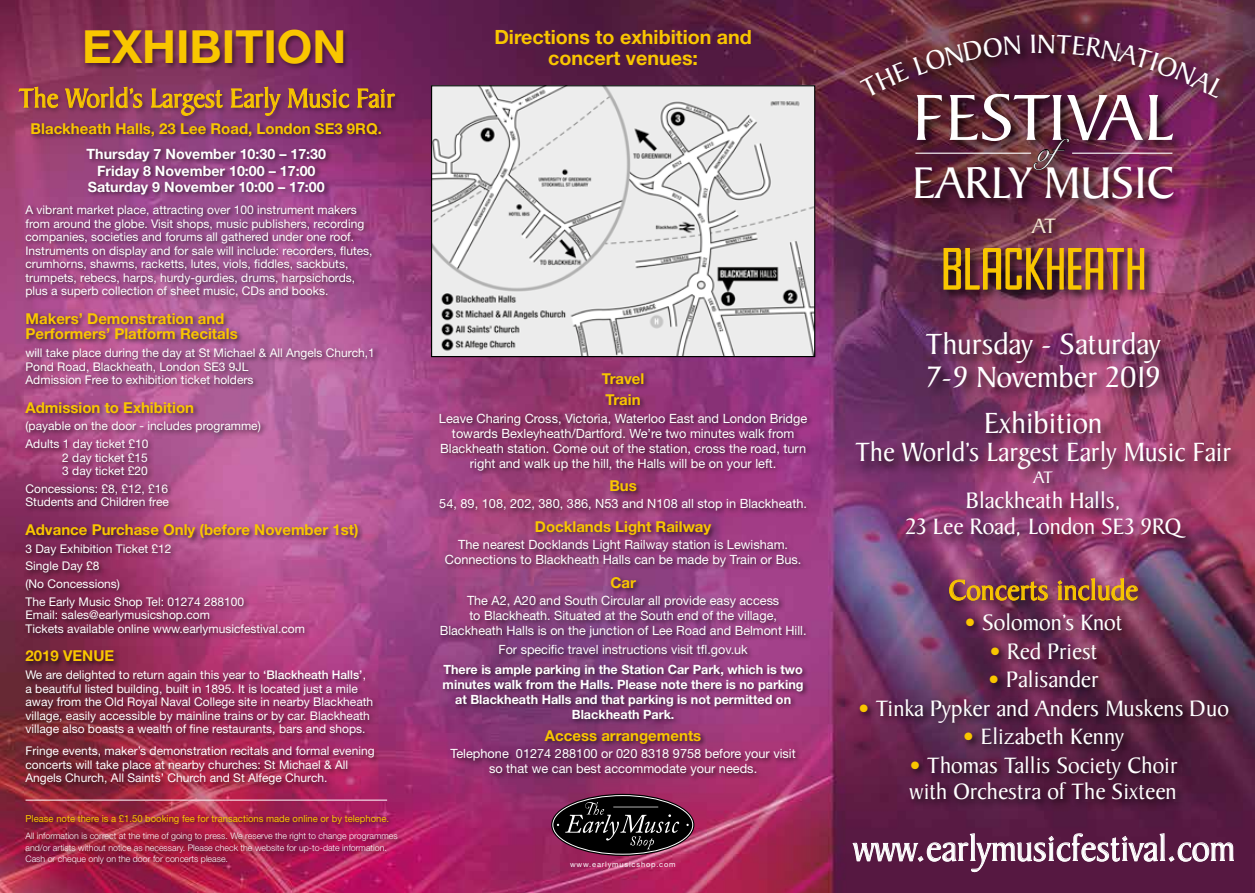
<style>
.page{position:relative;width:1255px;height:893px;background:#fff}
.page>*{position:absolute;margin:0;border:0;box-sizing:border-box;transform-origin:0 0}
.t1{font:70.35px "Baker Signet";letter-spacing:.01em;color:#fff}
.t2{font:48px "Baker Signet";color:#fff}
.t3{font:700 45.75px "Helvetica Neue";color:#f9c600}
.t4{font:38.25px "Baker Signet";color:#fff}
.t5{font:31.65px "Snell Roundhand";color:#fff}
.t6{font:31.5px/33px "Baker Signet";color:#fff}
.t7{font:30px "Baker Signet";color:#f9c600}
.t8{font:28.5px "Baker Signet";color:#f9c600}
.t9{font:28.5px "Baker Signet";color:#fff}
.t10{font:24px/26.2px "Baker Signet";color:#fff}
.t11{font:22.5px "Baker Signet";color:#f4ead3}
.t12{font:700 19.65px/21px "Helvetica Neue";color:#f9c600;text-align:center}
.t13{font:18px "Baker Signet";color:#fff}
.t14{font:700 15px/21.6px "Helvetica Neue";color:#f9c600}
.t15{font:700 14.25px/16.5px "Helvetica Neue";color:#fff;text-align:center}
.t16{font:12.75px/15px "Helvetica Neue";color:#fff;text-align:center}
.t17{font:700 12.75px/15px "Helvetica Neue";color:#fff;text-align:center}
.t18{font:12px/13.5px "Helvetica Neue";color:#fff}
.t19{font:9.75px "Helvetica Neue";color:#f9c600}
.t20{font:300 9px/11.2px "Helvetica Neue";color:#fff}
.t21{font:7.5px "Helvetica Neue";letter-spacing:.11em;color:#fff}
.s1{font-weight:500}
.s2{color:#f9c600}
</style>
<div class="page">
<img style="left:0;top:0;width:1254px;height:893px">
<img style="left:433px;top:87px;width:380px;height:268px">
<div style="left:431px;top:85px;width:384px;height:272px;border:1px solid #000"></div>
<div style="left:83px;top:28px;width:266px;height:42px;background:#000;opacity:.45"></div>
<div style="left:437px;top:370px;width:376px;height:412px;background:#000;opacity:.6"></div>
<div style="left:23px;top:121px;width:364px;height:670px;background:#000;opacity:.6"></div>
<hr style="left:26px;top:800px;width:361px;height:1px;background:#fff">
<div style="left:941px;top:246px;width:214px;height:55px;background:#000;opacity:.88"></div>
<img style="left:939px;top:238px;width:212px;height:62px">
<div style="left:24px;top:813px;width:371px;height:18px;background:#000;opacity:.55"></div>
<div style="left:856px;top:575px;width:382px;height:235px;background:#000;opacity:.75"></div>
<svg style="left:949px;top:579px;width:98px;height:30px;background:#814744"></svg>
<svg style="left:1057px;top:578px;width:80px;height:22px;background:#985b44"></svg>
<div style="left:17px;top:85px;width:384px;height:37px;background:#000;opacity:.45"></div>
<svg style="left:19px;top:87px;width:39px;height:21px"></svg>
<svg style="left:65px;top:87px;width:77px;height:23px;background:#9c5941"></svg>
<svg style="left:151px;top:89px;width:71px;height:27px;background:#9b5a4d"></svg>
<svg style="left:231px;top:87px;width:50px;height:29px"></svg>
<svg style="left:288px;top:89px;width:61px;height:19px"></svg>
<svg style="left:357px;top:89px;width:38px;height:19px"></svg>
<svg style="left:852px;top:833px;width:382px;height:39px;background:#6f3a5d"></svg>
<div style="left:854px;top:330px;width:390px;height:221px;background:#000;opacity:.75"></div>
<div style="left:1028px;top:215px;width:38px;height:28px;background:#000;opacity:.75"></div>
<div style="left:24px;top:831px;width:380px;height:39px;background:#000;opacity:.55"></div>
<svg style="left:552px;top:795px;width:141px;height:60px;background:#3b2630"></svg>
<div style="left:856px;top:31px;width:375px;height:180px;background:#000;opacity:.85"></div>
<svg style="left:1033px;top:138px;width:36px;height:32px"></svg>
<hr style="left:915px;top:153px;width:116px;height:1px;background:#fff">
<hr style="left:1072px;top:153px;width:100px;height:1px;background:#fff">
<svg style="left:859px;top:35px;width:162px;height:63px;background:#5a2535"></svg>
<svg style="left:1031px;top:35px;width:194px;height:63px;background:#642744"></svg>
<h3 class="t3" style="left:82px;top:19px;width:266px">EXHIBITION</h3>
<h3 class="t12" style="left:494px;top:27px;width:259px">Directions to exhibition and concert venues:</h3>
<h3 class="t8" style="left:19px;top:83px;width:377px">The World’s Largest Early Music Fair</h3>
<p class="t14" style="left:31px;top:118px;width:353px">Blackheath Halls, 23 Lee Road, London SE3 9RQ.</p>
<p class="t15" style="left:87px;top:145px;width:241px">Thursday 7 November 10:30 – 17:30<br>Friday 8 November 10:00 – 17:00<br>Saturday 9 November 10:00 – 17:00</p>
<p class="t18" style="left:26px;top:203px;width:348px">A vibrant market place, attracting over 100 instrument makers from around the globe. Visit shops, music publishers, recording companies, societies and forums all gathered under one roof.<br>Instruments on display and for sale will include: recorders, flutes, crumhorns, shawms, racketts, lutes, viols, fiddles, sackbuts, trumpets, rebecs, harps, hurdy-gurdies, drums, harpsichords, plus a superb collection of sheet music, CDs and books.</p>
<p class="t14" style="left:26px;top:310px;width:214px;line-height:15.8px">Makers’ Demonstration and<br>Performers’ Platform Recitals</p>
<p class="t18" style="left:26px;top:346px;width:351px">will take place during the day at St Michael &amp; All Angels Church,1<br>Pond Road, Blackheath, London SE3 9JL<br>Admission Free to exhibition ticket holders</p>
<p class="t14" style="left:26px;top:396px;width:170px">Admission to Exhibition</p>
<p class="t18" style="left:26px;top:417px;width:237px;line-height:17.7px">(payable on the door - includes programme)<br>Adults 1 day ticket £10</p>
<p class="t18" style="left:62px;top:450px;width:87px">2 day ticket £15<br>3 day ticket £20</p>
<p class="t18" style="left:26px;top:482px;width:145px">Concessions: £8, £12, £16<br>Students and Children free</p>
<p class="t14" style="left:26px;top:518px;width:334px">Advance Purchase Only (before November 1st)</p>
<p class="t18" style="left:26px;top:539px;width:220px;line-height:17.7px">3 Day Exhibition Ticket £12<br>Single Day £8<br>(No Concessions)<br>The Early Music Shop Tel: 01274 288100</p>
<p class="t18" style="left:26px;top:608px;width:281px">Email: sales@earlymusicshop.com<br>Tickets available online www.earlymusicfestival.com</p>
<p class="t14" style="left:26px;top:645px;width:90px">2019 VENUE</p>
<p class="t18" style="left:26px;top:668px;width:349px">We are delighted to return again this year to <span class="s1">‘Blackheath Halls’</span>, a beautiful listed building, built in 1895. It is located just a mile away from the Old Royal Naval College site in nearby Blackheath village, easily accessible by mainline trains or by car. Blackheath village also boasts a wealth of fine restaurants, bars and shops.</p>
<p class="t18" style="left:26px;top:744px;width:350px">Fringe events, maker’s demonstration recitals and formal evening concerts will take place at nearby churches: St Michael &amp; All<br>Angels Church, All Saints’ Church and St Alfege Church.</p>
<p class="t19" style="left:26px;top:813px;width:365px">Please note there is a £1.50 booking fee for transactions made online or by telephone.</p>
<p class="t20" style="left:26px;top:830px;width:373px">All information is correct at the time of going to press. We reserve the right to change programmes and/or artists without notice as necessary. Please check the website for up-to-date information.<br>Cash or cheque only on the door for concerts please.</p>
<p class="t14" style="left:602px;top:367px;width:44px">Travel<br>Train</p>
<p class="t16" style="left:439px;top:410px;width:370px">Leave Charing Cross, Victoria, Waterloo East and London Bridge towards Bexleyheath/Dartford. We’re two minutes walk from Blackheath station. Come out of the station, cross the road, turn right and walk up the hill, the Halls will be on your left.</p>
<p class="t14" style="left:609px;top:475px;width:29px">Bus</p>
<p class="t16" style="left:439px;top:496px;width:369px">54, 89, 108, 202, 380, 386, N53 and N108 all stop in Blackheath.</p>
<p class="t14" style="left:535px;top:516px;width:178px">Docklands Light Railway</p>
<p class="t16" style="left:445px;top:537px;width:358px">The nearest Docklands Light Railway station is Lewisham.<br>Connections to Blackheath Halls can be made by Train or Bus.</p>
<p class="t14" style="left:610px;top:572px;width:27px">Car</p>
<p class="t16" style="left:440px;top:593px;width:368px">The A2, A20 and South Circular all provide easy access<br>to Blackheath. Situated at the South end of the village,<br>Blackheath Halls is on the junction of Lee Road and Belmont Hill.</p>
<p class="t16" style="left:498px;top:642px;width:251px">For specific travel instructions visit tfl.gov.uk</p>
<p class="t17" style="left:442px;top:661px;width:362px">There is ample parking in the Station Car Park, which is two minutes walk from the Halls. Please note there is no parking at Blackheath Halls and that parking is not permitted on Blackheath Park.</p>
<p class="t14" style="left:545px;top:724px;width:158px">Access arrangements</p>
<p class="t16" style="left:450px;top:746px;width:347px">Telephone 01274 288100 or 020 8318 9758 before your visit so that we can best accommodate your needs.</p>
<p class="t21" style="left:570px;top:860px;width:107px">www.earlymusicshop.com</p>
<h1 class="t1" style="left:913px;top:80px;width:262px">FESTIVAL</h1>
<h3 class="t5" style="left:1037px;top:125px;width:50px">of</h3>
<h2 class="t2" style="left:912px;top:157px;width:264px">EARLY MUSIC</h2>
<h3 class="t11" style="left:1032px;top:214px;width:26px">AT</h3>
<h3 class="t6" style="left:925px;top:329px;width:236px">Thursday - Saturday<br>7-9 November 2019</h3>
<h3 class="t6" style="left:984px;top:407px;width:120px">Exhibition</h3>
<h3 class="t9" style="left:855px;top:437px;width:377px">The World’s Largest Early Music Fair</h3>
<h3 class="t13" style="left:1033px;top:467px;width:21px">AT</h3>
<h3 class="t10" style="left:905px;top:489px;width:277px;line-height:25.5px;text-align:center">Blackheath Halls,<br>23 Lee Road, London SE3 9RQ</h3>
<h3 class="t7" style="left:948px;top:574px;width:191px">Concerts include</h3>
<h3 class="t10" style="left:964px;top:610px;width:160px"><span class="s2">•</span> Solomon’s Knot</h3>
<h3 class="t10" style="left:989px;top:639px;width:110px"><span class="s2">•</span> Red Priest</h3>
<h3 class="t10" style="left:987px;top:667px;width:112px"><span class="s2">•</span> Palisander</h3>
<h3 class="t10" style="left:857px;top:696px;width:372px"><span class="s2">•</span> Tinka Pypker and Anders Muskens Duo</h3>
<h3 class="t10" style="left:962px;top:724px;width:163px"><span class="s2">•</span> Elizabeth Kenny</h3>
<h3 class="t10" style="left:909px;top:753px;width:270px"><span class="s2">•</span> Thomas Tallis Society Choir with Orchestra of The Sixteen</h3>
<h3 class="t4" style="left:853px;top:828px;width:383px">www.earlymusicfestival.com</h3>
</div>
